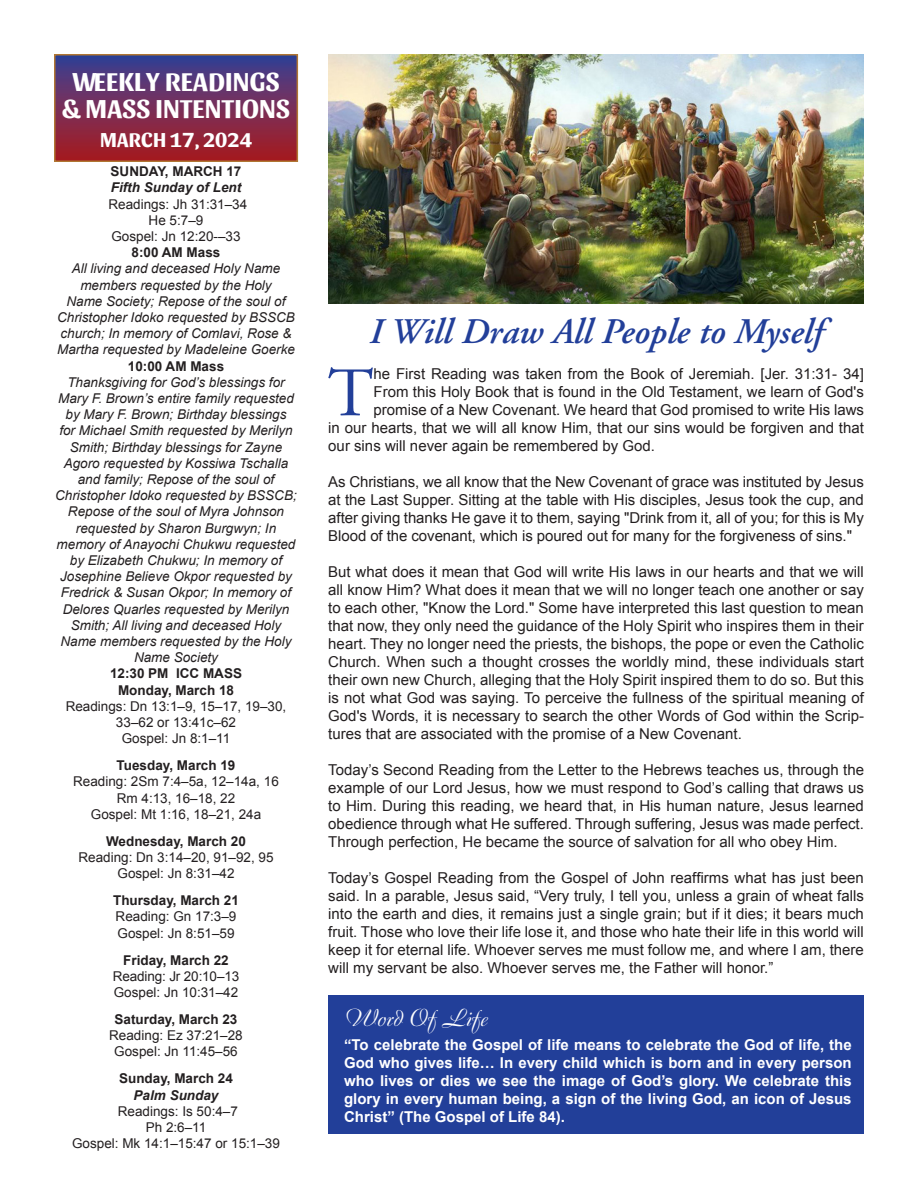
<style>
.page{position:relative;width:918px;height:1188px;background:#fff}
.page>*{position:absolute;margin:0;border:0;box-sizing:border-box;transform-origin:0 0}
.t1{font:69.3px "Adobe Garamond";color:#223f99}
.t2{font:italic 600 36px "Adobe Garamond";color:#223f99}
.t3{font:700 27px "Sansita";letter-spacing:.01em;color:#fff}
.t4{font:24px "Boulevard";color:#fff}
.t5{font:700 21px "Sansita";letter-spacing:.005em;color:#fff}
.t6{font:15px/18px "Arial";color:#231f20;text-align:justify}
.t7{font:700 15px/18px "Arial";color:#fff;text-align:justify}
.t8{font:italic 13.5px/16.2px "Arial";color:#231f20;text-align:center}
.t9{font:13.5px/16.2px "Arial";color:#231f20;text-align:center}
.t10{font:700 13.5px "Arial";color:#231f20}
.t11{font:italic 700 13.5px "Arial";color:#231f20}
</style>
<div class="page">
<div style="left:328px;top:996px;width:536px;height:138px;background:#223f99"></div>
<div style="left:55px;top:55px;width:242px;height:106px;background:linear-gradient(to bottom,#394195,#ac1b1e)"></div>
<div style="left:54px;top:54px;width:244px;height:108px;border:2px solid #b07633"></div>
<img style="left:328px;top:54px;width:536px;height:250px">
<p class="t3" style="left:72px;top:66px;width:209px">WEEKLY READINGS</p>
<p class="t3" style="left:62px;top:92px;width:230px">&amp; MASS INTENTIONS</p>
<p class="t5" style="left:100px;top:127px;width:153px">MARCH 17, 2024</p>
<p class="t10" style="left:111px;top:162px;width:132px">SUNDAY, MARCH 17</p>
<p class="t11" style="left:111px;top:179px;width:132px">Fifth Sunday of Lent</p>
<p class="t9" style="left:108px;top:196px;width:140px">Readings: Jh 31:31–34</p>
<p class="t9" style="left:149px;top:212px;width:56px">He 5:7–9</p>
<p class="t9" style="left:111px;top:228px;width:131px">Gospel: Jn 12:20-–33</p>
<p class="t10" style="left:132px;top:243px;width:90px">8:00 AM Mass</p>
<p class="t8" style="left:57px;top:261px;width:239px">All living and deceased Holy Name members requested by the Holy<br>Name Society; Repose of the soul of Christopher Idoko requested by BSSCB church; In memory of Comlavi, Rose &amp; Martha requested by Madeleine Goerke</p>
<p class="t10" style="left:128px;top:357px;width:98px">10:00 AM Mass</p>
<p class="t8" style="left:55px;top:374px;width:243px">Thanksgiving for God’s blessings for Mary F. Brown’s entire family requested by Mary F. Brown; Birthday blessings<br>for Michael Smith requested by Merilyn Smith; Birthday blessings for Zayne Agoro requested by Kossiwa Tschalla and family; Repose of the soul of Christopher Idoko requested by BSSCB; Repose of the soul of Myra Johnson requested by Sharon Burgwyn; In memory of Anayochi Chukwu requested by Elizabeth Chukwu; In memory of Josephine Believe Okpor requested by Fredrick &amp; Susan Okpor; In memory of Delores Quarles requested by Merilyn Smith; All living and deceased Holy Name members requested by the Holy Name Society</p>
<p class="t10" style="left:110px;top:665px;width:134px">12:30 PM ICC MASS</p>
<p class="t10" style="left:118px;top:681px;width:118px">Monday, March 18</p>
<p class="t9" style="left:66px;top:698px;width:222px">Readings: Dn 13:1–9, 15–17, 19–30,<br>33–62 or 13:41c–62</p>
<p class="t9" style="left:122px;top:730px;width:110px">Gospel: Jn 8:1–11</p>
<p class="t10" style="left:117px;top:756px;width:120px">Tuesday, March 19</p>
<p class="t9" style="left:73px;top:774px;width:207px">Reading: 2Sm 7:4–5a, 12–14a, 16</p>
<p class="t9" style="left:117px;top:790px;width:120px">Rm 4:13, 16–18, 22</p>
<p class="t9" style="left:91px;top:806px;width:172px">Gospel: Mt 1:16, 18–21, 24a</p>
<p class="t10" style="left:106px;top:832px;width:141px">Wednesday, March 20</p>
<p class="t9" style="left:78px;top:849px;width:197px">Reading: Dn 3:14–20, 91–92, 95</p>
<p class="t9" style="left:117px;top:865px;width:119px">Gospel: Jn 8:31–42</p>
<p class="t10" style="left:113px;top:891px;width:127px">Thursday, March 21</p>
<p class="t9" style="left:116px;top:909px;width:122px">Reading: Gn 17:3–9</p>
<p class="t9" style="left:117px;top:925px;width:119px">Gospel: Jn 8:51–59</p>
<p class="t10" style="left:123px;top:951px;width:107px">Friday, March 22</p>
<p class="t9" style="left:113px;top:968px;width:128px">Reading: Jr 20:10–13</p>
<p class="t9" style="left:114px;top:984px;width:126px">Gospel: Jn 10:31–42</p>
<p class="t10" style="left:115px;top:1010px;width:124px">Saturday, March 23</p>
<p class="t9" style="left:109px;top:1027px;width:135px">Reading: Ez 37:21–28</p>
<p class="t9" style="left:114px;top:1044px;width:125px">Gospel: Jn 11:45–56</p>
<p class="t10" style="left:119px;top:1070px;width:115px">Sunday, March 24</p>
<p class="t11" style="left:134px;top:1086px;width:86px">Palm Sunday</p>
<p class="t9" style="left:118px;top:1103px;width:122px">Readings: Is 50:4–7</p>
<p class="t9" style="left:146px;top:1119px;width:62px">Ph 2:6–11</p>
<p class="t9" style="left:72px;top:1135px;width:209px">Gospel: Mk 14:1–15:47 or 15:1–39</p>
<p class="t2" style="left:369px;top:312px;width:455px">I Will Draw All People to Myself</p>
<p class="t1" style="left:328px;top:356px;width:47px">T</p>
<p class="t6" style="left:374px;top:365px;width:492px">he First Reading was taken from the Book of Jeremiah. [Jer. 31:31- 34]</p>
<p class="t6" style="left:374px;top:383px;width:492px">From this Holy Book that is found in the Old Testament, we learn of God's</p>
<p class="t6" style="left:374px;top:401px;width:492px">promise of a New Covenant. We heard that God promised to write His laws</p>
<p class="t6" style="left:328px;top:419px;width:537px">in our hearts, that we will all know Him, that our sins would be forgiven and that</p>
<p class="t6" style="left:328px;top:437px;width:328px">our sins will never again be remembered by God.</p>
<p class="t6" style="left:328px;top:473px;width:537px">As Christians, we all know that the New Covenant of grace was instituted by Jesus at the Last Supper. Sitting at the table with His disciples, Jesus took the cup, and after giving thanks He gave it to them, saying "Drink from it, all of you; for this is My Blood of the covenant, which is poured out for many for the forgiveness of sins."</p>
<p class="t6" style="left:328px;top:563px;width:537px">But what does it mean that God will write His laws in our hearts and that we will all know Him? What does it mean that we will no longer teach one another or say to each other, "Know the Lord." Some have interpreted this last question to mean that now, they only need the guidance of the Holy Spirit who inspires them in their heart. They no longer need the priests, the bishops, the pope or even the Catholic Church. When such a thought crosses the worldly mind, these individuals start their own new Church, alleging that the Holy Spirit inspired them to do so. But this is not what God was saying. To perceive the fullness of the spiritual meaning of God's Words, it is necessary to search the other Words of God within the Scrip&shy;tures that are associated with the promise of a New Covenant.</p>
<p class="t6" style="left:328px;top:761px;width:537px">Today’s Second Reading from the Letter to the Hebrews teaches us, through the example of our Lord Jesus, how we must respond to God’s calling that draws us to Him. During this reading, we heard that, in His human nature, Jesus learned obedience through what He suffered. Through suffering, Jesus was made perfect.<br>Through perfection, He became the source of salvation for all who obey Him.</p>
<p class="t6" style="left:328px;top:869px;width:537px">Today’s Gospel Reading from the Gospel of John reaffirms what has just been said. In a parable, Jesus said, “Very truly, I tell you, unless a grain of wheat falls into the earth and dies, it remains just a single grain; but if it dies; it bears much fruit. Those who love their life lose it, and those who hate their life in this world will keep it for eternal life. Whoever serves me must follow me, and where I am, there will my servant be also. Whoever serves me, the Father will honor.”</p>
<p class="t4" style="left:344px;top:1002px;width:145px">Word Of Life</p>
<p class="t7" style="left:344px;top:1036px;width:509px">“To celebrate the Gospel of life means to celebrate the God of life, the God who gives life… In every child which is born and in every person who lives or dies we see the image of God’s glory. We celebrate this glory in every human being, a sign of the living God, an icon of Jesus Christ” (The Gospel of Life 84).</p>
</div>
